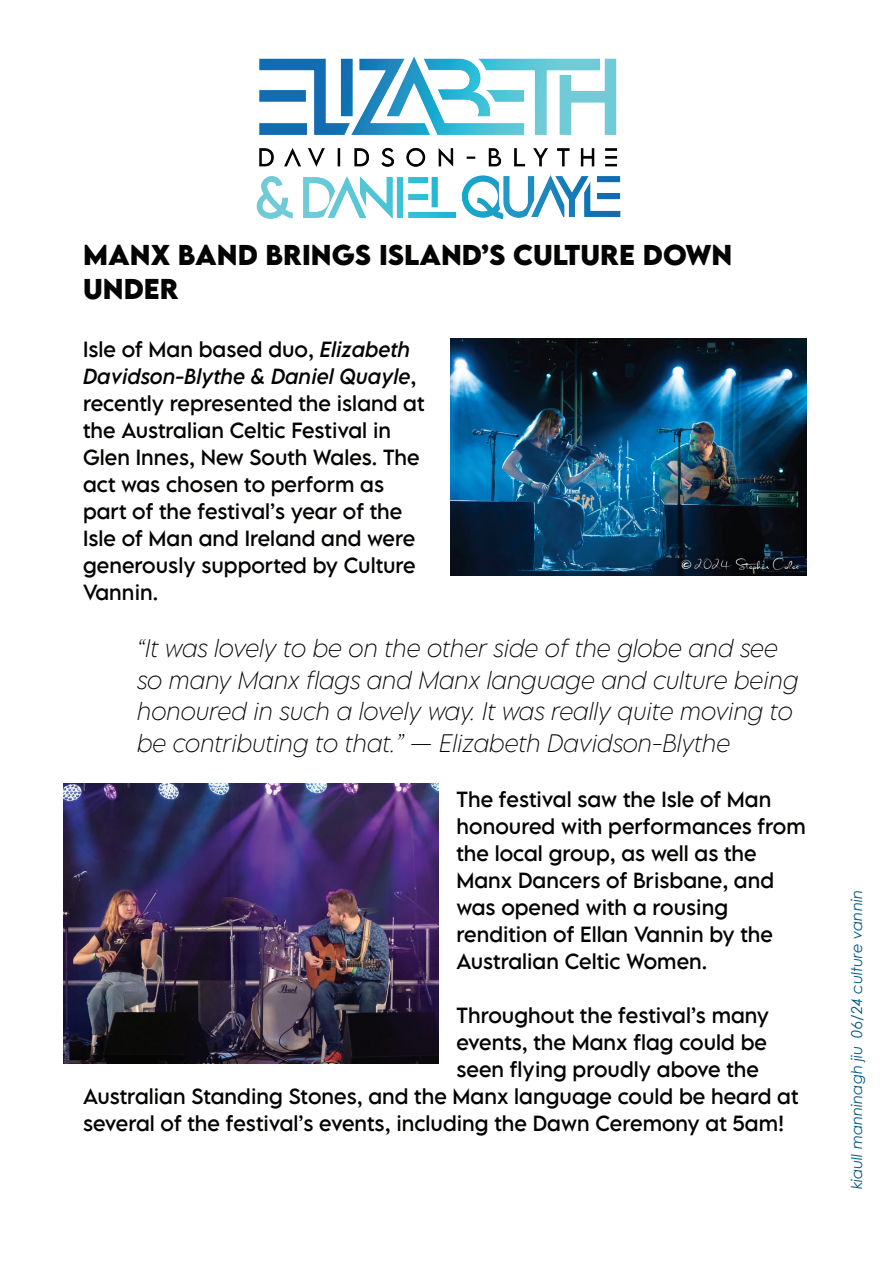
<style>
.page{position:relative;width:893px;height:1263px;background:#fff}
.page>*{position:absolute;margin:0;border:0;box-sizing:border-box;transform-origin:0 0}
.t1{font:700 25.5px/34.5px "LEMONMILK Pro FTR";color:#040503}
.t2{font:italic 200 22.5px/31.5px "LEMONMILK Pro FTR";color:#040503}
.t3{font:19.5px/27px "LEMONMILK Pro FTR";color:#040503}
.t4{font:italic 15px "Century Gothic";color:#005983}
.s1{font-style:italic}
</style>
<div class="page">
<img style="left:256px;top:57px;width:365px;height:162px">
<img style="left:450px;top:338px;width:356px;height:237px">
<img style="left:63px;top:783px;width:375px;height:280px">
<h1 class="t1" style="left:83px;top:238px;width:651px">MANX BAND BRINGS ISLAND’S CULTURE DOWN<br>UNDER</h1>
<p class="t3" style="left:83px;top:336px;width:343px">Isle of Man based duo, <span class="s1">Elizabeth<br>Davidson-Blythe &amp; Daniel Quayle</span>, recently represented the island at the Australian Celtic Festival in<br>Glen Innes, New South Wales. The act was chosen to perform as part of the festival’s year of the<br>Isle of Man and Ireland and were generously supported by Culture<br>Vannin.</p>
<p class="t2" style="left:137px;top:633px;width:663px">“It was lovely to be on the other side of the globe and see so many Manx flags and Manx language and culture being honoured in such a lovely way. It was really quite moving to be contributing to that.” — Elizabeth Davidson-Blythe</p>
<p class="t3" style="left:456px;top:786px;width:351px">The festival saw the Isle of Man honoured with performances from the local group, as well as the<br>Manx Dancers of Brisbane, and was opened with a rousing rendition of Ellan Vannin by the<br>Australian Celtic Women.</p>
<p class="t3" style="left:456px;top:1002px;width:314px">Throughout the festival’s many</p>
<p class="t3" style="left:456px;top:1029px;width:312px">events, the Manx flag could be</p>
<p class="t3" style="left:456px;top:1056px;width:304px">seen flying proudly above the</p>
<p class="t3" style="left:83px;top:1083px;width:717px">Australian Standing Stones, and the Manx language could be heard at</p>
<p class="t3" style="left:83px;top:1110px;width:703px">several of the festival’s events, including the Dawn Ceremony at 5am!</p>
<p class="t4" style="left:846px;top:1189px;width:301px;rotate:-90deg">kiaull manninagh jiu 06/24 culture vannin</p>
</div>
